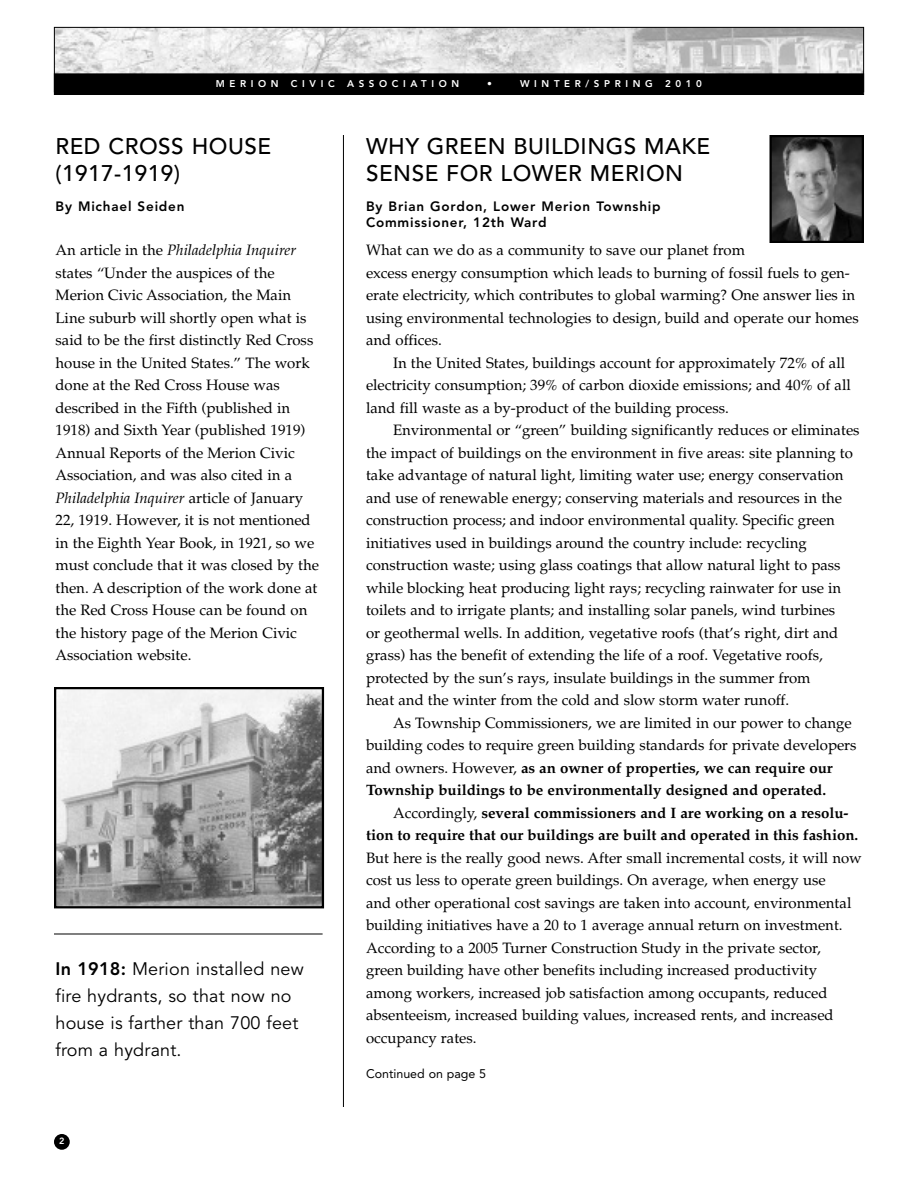
<style>
.page{position:relative;width:918px;height:1188px;background:#fff}
.page>*{position:absolute;margin:0;border:0;box-sizing:border-box;transform-origin:0 0}
.t1{font:500 22.5px/27px "Avenir";letter-spacing:.02em;color:#000}
.t2{font:18px/27px "Avenir";letter-spacing:.01em;color:#000}
.t3{font:15px/22.5px "Palatino";color:#000}
.t4{font:700 15px/22.5px "Palatino";color:#000}
.t5{font:800 13.5px/16.2px "Avenir";letter-spacing:.06em;color:#000}
.t6{font:12.45px "Avenir";color:#000}
.t7{font:800 9.75px "Avenir";letter-spacing:.475em;color:#fff}
.t8{font:800 9px "Avenir";color:#fff}
.s1{font-style:italic}
.s2{font-weight:800}
.s3{font-weight:700}
.s4{font-weight:400}
</style>
<div class="page">
<img style="left:56px;top:29px;width:806px;height:45px">
<div style="left:54px;top:27px;width:810px;height:65px;border:1px solid #000"></div>
<div style="left:55px;top:74px;width:808px;height:20px;background:#000"></div>
<div style="left:54px;top:74px;width:810px;height:21px;border:1px solid #000"></div>
<hr style="left:343px;top:135px;width:1px;height:972px;background:#000">
<div style="left:54px;top:1134px;width:16px;height:16px;background:#000;border-radius:50%"></div>
<img style="left:57px;top:690px;width:264px;height:215px">
<div style="left:54px;top:687px;width:270px;height:221px;border:2px solid #000"></div>
<img style="left:773px;top:138px;width:88px;height:102px">
<div style="left:770px;top:135px;width:94px;height:108px;border:2px solid #000"></div>
<hr style="left:54px;top:934px;width:269px;height:1px;background:#000">
<p class="t7" style="left:216px;top:80px;width:64px">MERION</p>
<p class="t7" style="left:291px;top:80px;width:45px">CIVIC</p>
<p class="t7" style="left:347px;top:80px;width:114px">ASSOCIATION</p>
<p class="t7" style="left:487px;top:80px;width:6px">•</p>
<p class="t7" style="left:520px;top:80px;width:134px">WINTER/SPRING</p>
<p class="t7" style="left:665px;top:80px;width:38px">2010</p>
<h1 class="t1" style="left:56px;top:134px;width:217px">RED CROSS HOUSE (1917-1919)</h1>
<p class="t5" style="left:56px;top:199px;width:131px">By Michael Seiden</p>
<p class="t3" style="left:56px;top:239px;width:265px">An article in the <span class="s1">Philadelphia Inquirer </span>states “Under the auspices of the Merion Civic Association, the Main Line suburb will shortly open what is said to be the first distinctly Red Cross house in the United States.” The work done at the Red Cross House was described in the Fifth (published in 1918) and Sixth Year (published 1919)<br>Annual Reports of the Merion Civic Association, and was also cited in a <span class="s1">Philadelphia Inquirer</span> article of January 22, 1919. However, it is not mentioned in the Eighth Year Book, in 1921, so we must conclude that it was closed by the then. A description of the work done at the Red Cross House can be found on the history page of the Merion Civic Association website.</p>
<p class="t2" style="left:55px;top:956px;width:250px"><span class="s2">In 1918:</span> Merion installed new fire hydrants, so that now no house is farther than 700 feet from a hydrant.</p>
<p class="t8" style="left:59px;top:1137px;width:7px">2</p>
<h1 class="t1" style="left:366px;top:134px;width:346px">WHY GREEN BUILDINGS MAKE<br>SENSE FOR LOWER MERION</h1>
<p class="t5" style="left:366px;top:199px;width:296px">By Brian Gordon, Lower Merion Township<br>Commissioner, 12th Ward</p>
<p class="t3" style="left:366px;top:239px;width:494px">What can we do as a community to save our planet from<br>excess energy consumption which leads to burning of fossil fuels to gen&shy;erate electricity, which contributes to global warming? One answer lies in using environmental technologies to design, build and operate our homes and offices.</p>
<p class="t3" style="left:366px;top:352px;width:486px;text-indent:27px">In the United States, buildings account for approximately 72% of all electricity consumption; 39% of carbon dioxide emissions; and 40% of all land fill waste as a by-product of the building process.</p>
<p class="t3" style="left:366px;top:419px;width:495px;text-indent:27px">Environmental or “green” building significantly reduces or eliminates the impact of buildings on the environment in five areas: site planning to take advantage of natural light, limiting water use; energy conservation and use of renewable energy; conserving materials and resources in the construction process; and indoor environmental quality. Specific green initiatives used in buildings around the country include: recycling construction waste; using glass coatings that allow natural light to pass while blocking heat producing light rays; recycling rainwater for use in toilets and to irrigate plants; and installing solar panels, wind turbines<br>or geothermal wells. In addition, vegetative roofs (that’s right, dirt and grass) has the benefit of extending the life of a roof. Vegetative roofs, protected by the sun’s rays, insulate buildings in the summer from<br>heat and the winter from the cold and slow storm water runoff.</p>
<p class="t3" style="left:366px;top:712px;width:492px;text-indent:27px">As Township Commissioners, we are limited in our power to change building codes to require green building standards for private developers and owners. However, <span class="s3">as an owner of properties, we can require our Township buildings to be environmentally designed and operated.</span></p>
<p class="t4" style="left:366px;top:802px;width:494px;text-indent:27px"><span class="s4">Accordingly,</span> several commissioners and I are working on a resolu&shy;tion to require that our buildings are built and operated in this fashion.</p>
<p class="t3" style="left:366px;top:847px;width:497px">But here is the really good news. After small incremental costs, it will now cost us less to operate green buildings. On average, when energy use<br>and other operational cost savings are taken into account, environmental building initiatives have a 20 to 1 average annual return on investment.<br>According to a 2005 Turner Construction Study in the private sector,<br>green building have other benefits including increased productivity among workers, increased job satisfaction among occupants, reduced absenteeism, increased building values, increased rents, and increased occupancy rates.</p>
<p class="t6" style="left:366px;top:1069px;width:122px">Continued on page 5</p>
</div>
